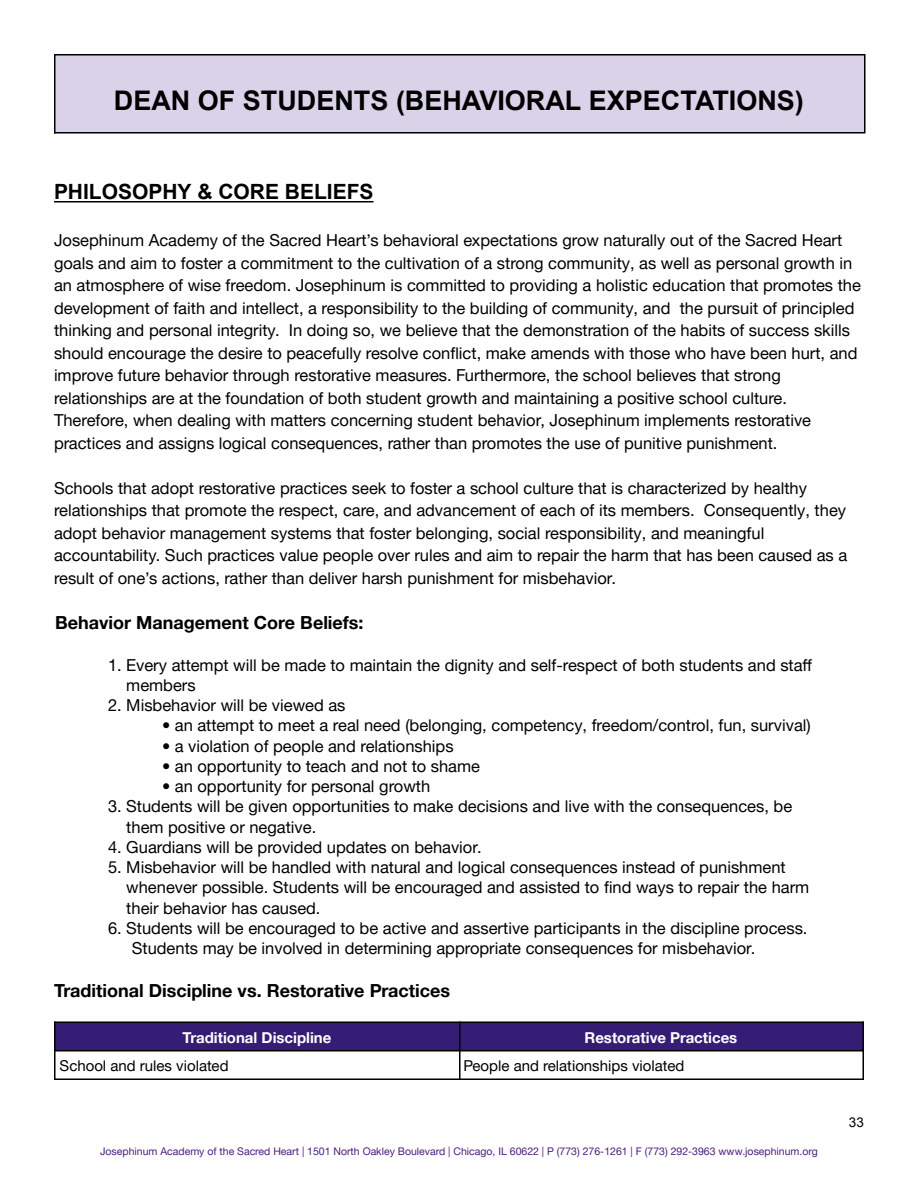
<style>
.page{position:relative;width:918px;height:1188px;background:#fff}
.page>*{position:absolute;margin:0;border:0;box-sizing:border-box;transform-origin:0 0}
.t1{font:700 27px "Arial";color:#000}
.t2{font:700 21px "Arial";color:#000}
.t3{font:700 18px "Helvetica Neue";color:#000}
.t4{font:16.5px/22.5px "Helvetica Neue";color:#000}
.t5{font:15px "Helvetica Neue";color:#000}
.t6{font:700 15px "Helvetica Neue";color:#fff}
.t7{font:13.5px "Arial";color:#000}
.t8{font:10.5px "Helvetica Neue";color:#4b1d7f}
</style>
<div class="page">
<div style="left:54px;top:54px;width:810px;height:79px;background:#d9d2e9"></div>
<div style="left:55px;top:1023px;width:404px;height:28px;background:#351c75"></div>
<div style="left:459px;top:1023px;width:404px;height:28px;background:#351c75"></div>
<hr style="left:54px;top:201px;width:320px;height:1px;background:#000">
<hr style="left:54px;top:54px;width:2px;height:79px;background:#000">
<hr style="left:864px;top:54px;width:2px;height:79px;background:#000">
<hr style="left:54px;top:54px;width:810px;height:2px;background:#000">
<hr style="left:54px;top:132px;width:810px;height:2px;background:#000">
<hr style="left:54px;top:1022px;width:2px;height:58px;background:#000">
<hr style="left:459px;top:1022px;width:1px;height:58px;background:#000">
<hr style="left:862px;top:1022px;width:2px;height:58px;background:#000">
<hr style="left:54px;top:1021px;width:810px;height:2px;background:#000">
<hr style="left:54px;top:1050px;width:810px;height:2px;background:#000">
<hr style="left:54px;top:1078px;width:810px;height:2px;background:#000">
<h1 class="t1" style="left:114px;top:85px;width:691px">DEAN OF STUDENTS (BEHAVIORAL EXPECTATIONS)</h1>
<h2 class="t2" style="left:54px;top:180px;width:321px">PHILOSOPHY &amp; CORE BELIEFS</h2>
<p class="t4" style="left:54px;top:230px;width:809px">Josephinum Academy of the Sacred Heart’s behavioral expectations grow naturally out of the Sacred Heart goals and aim to foster a commitment to the cultivation of a strong community, as well as personal growth in an atmosphere of wise freedom. Josephinum is committed to providing a holistic education that promotes the development of faith and intellect, a responsibility to the building of community, and the pursuit of principled thinking and personal integrity. In doing so, we believe that the demonstration of the habits of success skills should encourage the desire to peacefully resolve confl ict, make amends with those who have been hurt, and improve future behavior through restorative measures. Furthermore, the school believes that strong relationships are at the foundation of both student growth and maintaining a positive school culture.<br>Therefore, when dealing with matters concerning student behavior, Josephinum implements restorative practices and assigns logical consequences, rather than promotes the use of punitive punishment.</p>
<p class="t4" style="left:54px;top:477px;width:795px">Schools that adopt restorative practices seek to foster a school culture that is characterized by healthy relationships that promote the respect, care, and advancement of each of its members. Consequently, they adopt behavior management systems that foster belonging, social responsibility, and meaningful accountability. Such practices value people over rules and aim to repair the harm that has been caused as a result of one’s actions, rather than deliver harsh punishment for misbehavior.</p>
<p class="t3" style="left:55px;top:612px;width:310px">Behavior Management Core Beliefs:</p>
<p class="t4" style="left:108px;top:654px;width:701px">1. Every attempt will be made to maintain the dignity and self-respect of both students and staff</p>
<p class="t4" style="left:126px;top:674px;width:71px">members</p>
<p class="t4" style="left:108px;top:694px;width:239px">2. Misbehavior will be viewed as</p>
<p class="t4" style="left:162px;top:714px;width:650px">• an attempt to meet a real need (belonging, competency, freedom/control, fun, survival)</p>
<p class="t4" style="left:162px;top:735px;width:293px">• a violation of people and relationships</p>
<p class="t4" style="left:162px;top:755px;width:320px">• an opportunity to teach and not to shame</p>
<p class="t4" style="left:162px;top:775px;width:270px">• an opportunity for personal growth</p>
<p class="t4" style="left:108px;top:795px;width:686px">3. Students will be given opportunities to make decisions and live with the consequences, be</p>
<p class="t4" style="left:126px;top:816px;width:191px">them positive or negative.</p>
<p class="t4" style="left:108px;top:836px;width:375px">4. Guardians will be provided updates on behavior.</p>
<p class="t4" style="left:108px;top:856px;width:679px">5. Misbehavior will be handled with natural and logical consequences instead of punishment</p>
<p class="t4" style="left:126px;top:876px;width:685px">whenever possible. Students will be encouraged and assisted to fi nd ways to repair the harm</p>
<p class="t4" style="left:126px;top:897px;width:196px">their behavior has caused.</p>
<p class="t4" style="left:108px;top:917px;width:701px">6. Students will be encouraged to be active and assertive participants in the discipline process.</p>
<p class="t4" style="left:132px;top:937px;width:625px">Students may be involved in determining appropriate consequences for misbehavior.</p>
<p class="t3" style="left:54px;top:980px;width:398px">Traditional Discipline vs. Restorative Practices</p>
<p class="t6" style="left:183px;top:1028px;width:150px">Traditional Discipline</p>
<p class="t6" style="left:585px;top:1028px;width:154px">Restorative Practices</p>
<p class="t5" style="left:60px;top:1056px;width:170px">School and rules violated</p>
<p class="t5" style="left:464px;top:1056px;width:222px">People and relationships violated</p>
<p class="t8" style="left:100px;top:1145px;width:719px">Josephinum Academy of the Sacred Heart | 1501 North Oakley Boulevard | Chicago, IL 60622 | P (773) 276-1261 | F (773) 292-3963 www.josephinum.org</p>
<p class="t7" style="left:849px;top:1114px;width:17px">33</p>
</div>
